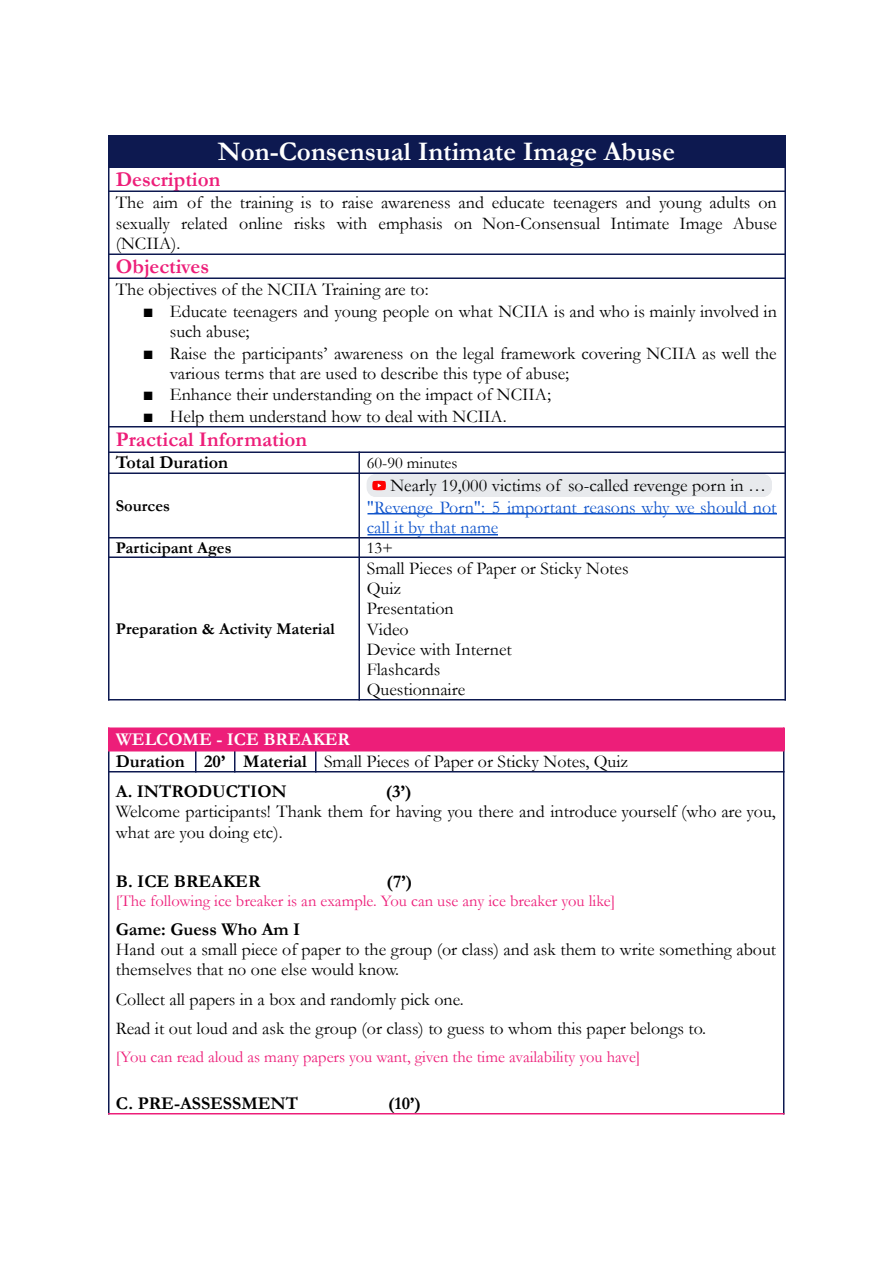
<style>
.page{position:relative;width:894px;height:1263px;background:#fff}
.page>*{position:absolute;margin:0;border:0;box-sizing:border-box;transform-origin:0 0}
.t1{font:700 27px "Garamond";color:#fff}
.t2{font:700 21px "Garamond";color:#ed1e79}
.t3{font:18px/20.2px "Garamond";color:#000}
.t4{font:700 18px "Garamond";color:#000}
.t5{font:18px/20.2px "Garamond";color:#15c}
.t6{font:16.5px "Garamond";color:#ed1e79}
.t7{font:700 16.5px "Garamond";color:#000}
.t8{font:16.5px "Garamond";color:#000}
.s1{font-family:"Arial"}
.s2{font-weight:700;color:#fff}
.s3{font-weight:700}
</style>
<div class="page">
<div style="left:108px;top:136px;width:677px;height:31px;background:#0d1950"></div>
<div style="left:108px;top:729px;width:676px;height:21px;background:#ed1e79"></div>
<div style="left:367px;top:474px;width:405px;height:23px;background:#e8eaed;border-radius:9px"></div>
<svg style="left:372px;top:481px;width:14px;height:9px"></svg>
<div style="left:367px;top:474px;width:404px;height:23px;border:1px solid #e8eaed;border-radius:9px"></div>
<hr style="left:368px;top:513px;width:409px;height:1px;background:#15c">
<hr style="left:368px;top:534px;width:130px;height:1px;background:#15c">
<hr style="left:108px;top:135px;width:2px;height:565px;background:#0d1950">
<hr style="left:358px;top:452px;width:2px;height:248px;background:#0d1950">
<hr style="left:784px;top:135px;width:2px;height:565px;background:#0d1950">
<hr style="left:108px;top:135px;width:678px;height:2px;background:#0d1950">
<hr style="left:108px;top:166px;width:678px;height:2px;background:#0d1950">
<hr style="left:108px;top:190px;width:678px;height:2px;background:#0d1950">
<hr style="left:108px;top:253px;width:678px;height:2px;background:#0d1950">
<hr style="left:108px;top:278px;width:678px;height:1px;background:#0d1950">
<hr style="left:108px;top:426px;width:678px;height:2px;background:#0d1950">
<hr style="left:108px;top:451px;width:678px;height:2px;background:#0d1950">
<hr style="left:108px;top:472px;width:678px;height:2px;background:#0d1950">
<hr style="left:108px;top:537px;width:678px;height:2px;background:#0d1950">
<hr style="left:108px;top:557px;width:678px;height:1px;background:#0d1950">
<hr style="left:108px;top:699px;width:678px;height:2px;background:#0d1950">
<hr style="left:108px;top:750px;width:2px;height:365px;background:#0d1950">
<hr style="left:195px;top:750px;width:2px;height:23px;background:#0d1950">
<svg style="left:234px;top:752px;width:1px;height:19px"></svg>
<hr style="left:315px;top:750px;width:2px;height:23px;background:#0d1950">
<hr style="left:783px;top:728px;width:2px;height:22px;background:#ed1e79">
<hr style="left:783px;top:750px;width:2px;height:365px;background:#0d1950">
<hr style="left:108px;top:728px;width:676px;height:1px;background:#ed1e79">
<hr style="left:108px;top:750px;width:676px;height:2px;background:#ed1e79">
<hr style="left:108px;top:771px;width:676px;height:2px;background:#0d1950">
<hr style="left:108px;top:1113px;width:676px;height:2px;background:#ed1e79">
<h1 class="t1" style="left:218px;top:137px;width:459px">Non-Consensual Intimate Image Abuse</h1>
<p class="t2" style="left:116px;top:168px;width:106px">Description</p>
<p class="t3" style="left:116px;top:193px;width:663px;text-align:justify">The aim of the training is to raise awareness and educate teenagers and young adults on sexually related online risks with emphasis on Non-Consensual Intimate Image Abuse (NCIIA).</p>
<p class="t2" style="left:116px;top:255px;width:95px">Objectives</p>
<p class="t3" style="left:116px;top:280px;width:314px">The objectives of the NCIIA Training are to:</p>
<p class="t3" style="left:170px;top:301px;width:609px;text-indent:-27px"><span class="s1">■</span> Educate teenagers and young people on what NCIIA is and who is mainly involved in such abuse;</p>
<p class="t3" style="left:170px;top:343px;width:608px;text-indent:-27px"><span class="s1">■</span> Raise the participants’ awareness on the legal framework covering NCIIA as well the various terms that are used to describe this type of abuse;</p>
<p class="t3" style="left:143px;top:385px;width:410px"><span class="s1">■</span> Enhance their understanding on the impact of NCIIA;</p>
<p class="t3" style="left:143px;top:407px;width:365px"><span class="s1">■</span> Help them understand how to deal with NCIIA.</p>
<p class="t2" style="left:116px;top:428px;width:193px">Practical Information</p>
<p class="t4" style="left:116px;top:453px;width:114px">Total Duration</p>
<p class="t8" style="left:367px;top:454px;width:92px">60-90 minutes</p>
<p class="t7" style="left:116px;top:497px;width:56px">Sources</p>
<p class="t3" style="left:390px;top:475px;width:377px">Nearly 19,000 victims of so-called revenge porn in …</p>
<p class="t5" style="left:367px;top:497px;width:411px">"Revenge Porn": 5 important reasons why we should not call it by that name</p>
<p class="t7" style="left:116px;top:539px;width:117px">Participant Ages</p>
<p class="t8" style="left:367px;top:539px;width:28px">13+</p>
<p class="t3" style="left:367px;top:558px;width:263px">Small Pieces of Paper or Sticky Notes<br>Quiz<br>Presentation<br>Video<br>Device with Internet<br>Flashcards<br>Questionnaire</p>
<p class="t3" style="left:116px;top:729px;width:514px;line-height:21.3px"><span class="s2">WELCOME - ICE BREAKER<br></span><span class="s3">Duration 20’ Material</span> Small Pieces of Paper or Sticky Notes, Quiz</p>
<p class="t4" style="left:116px;top:782px;width:172px">Α. INTRODUCTION</p>
<p class="t4" style="left:386px;top:782px;width:27px">(3’)</p>
<p class="t3" style="left:116px;top:802px;width:661px">Welcome participants! Thank them for having you there and introduce yourself (who are you, what are you doing etc).</p>
<p class="t4" style="left:116px;top:872px;width:146px">Β. ICE BREAKER</p>
<p class="t4" style="left:387px;top:872px;width:27px">(7’)</p>
<p class="t6" style="left:116px;top:892px;width:501px">[The following ice breaker is an example. You can use any ice breaker you like]</p>
<p class="t4" style="left:116px;top:919px;width:186px">Game: Guess Who Am I</p>
<p class="t3" style="left:116px;top:940px;width:662px">Hand out a small piece of paper to the group (or class) and ask them to write something about themselves that no one else would know.</p>
<p class="t3" style="left:116px;top:985px;width:592px;line-height:29.2px">Collect all papers in a box and randomly pick one.<br>Read it out loud and ask the group (or class) to guess to whom this paper belongs to.</p>
<p class="t6" style="left:116px;top:1048px;width:526px">[You can read aloud as many papers you want, given the time availability you have]</p>
<p class="t4" style="left:116px;top:1094px;width:184px">C. PRE-ASSESSMENT</p>
<p class="t4" style="left:388px;top:1094px;width:34px">(10’)</p>
<p class="t7" style="left:116px;top:620px;width:220px">Preparation &amp; Activity Material</p>
</div>
